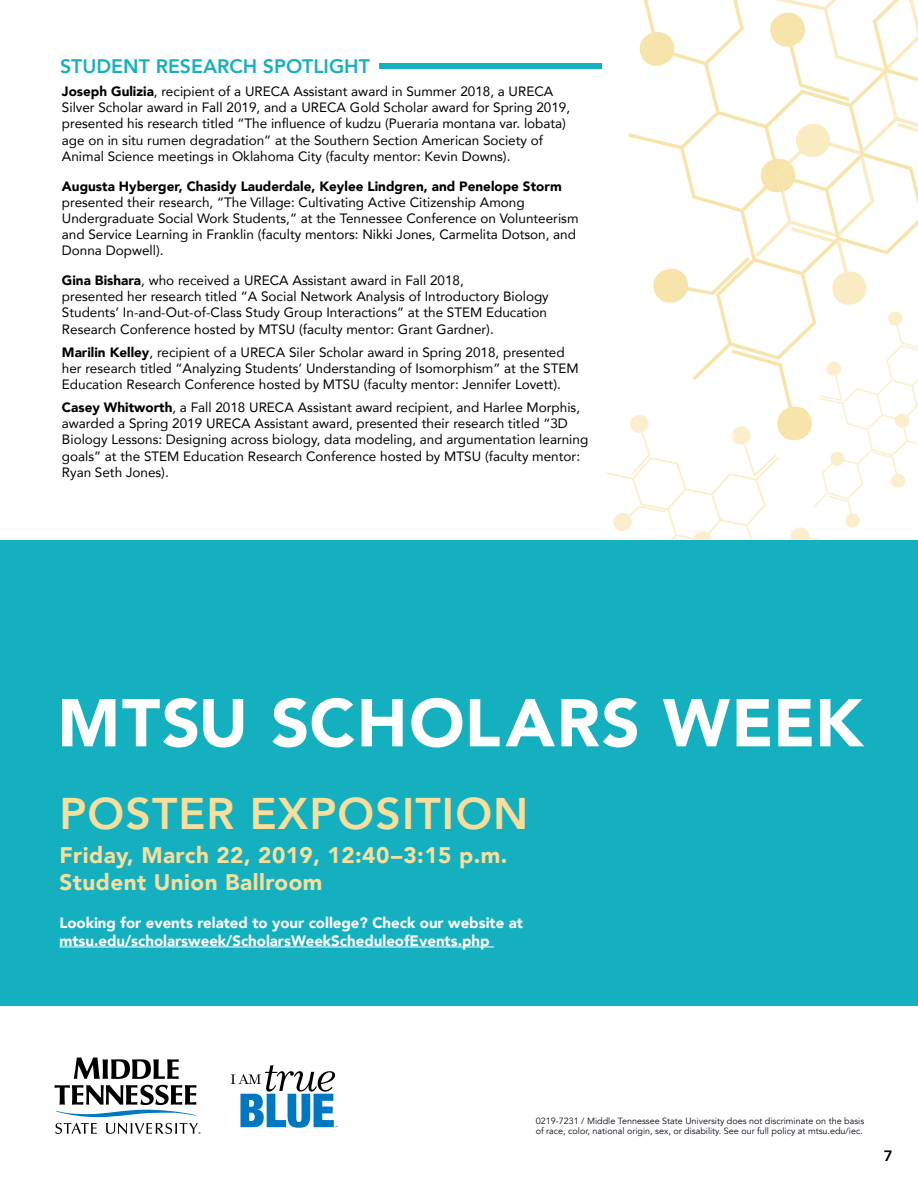
<style>
.page{position:relative;width:918px;height:1188px;background:#fff}
.page>*{position:absolute;margin:0;border:0;box-sizing:border-box;transform-origin:0 0}
.t1{font:900 66.75px "Avenir";letter-spacing:.025em;color:#fff}
.t2{font:800 44.25px "Avenir";letter-spacing:.025em;color:#f7de9b}
.t3{font:900 22.5px/27px "Avenir";letter-spacing:.02em;color:#f7de9b}
.t4{font:800 19.5px "Avenir";color:#14b0bf}
.t5{font:900 15px/18px "Avenir";color:#fff}
.t6{font:800 15px "Avenir";color:#000}
.t7{font:13.5px/16.2px "Avenir";color:#000}
.t8{font:900 13.5px "Avenir";color:#000}
.t9{font:9px/10.5px "Avenir";color:#0b0c16}
.s1{font-weight:900}
</style>
<div class="page">
<svg style="left:606px;top:472px;width:217px;height:68px"></svg>
<svg style="left:613px;top:0;width:305px;height:535px"></svg>
<div style="left:379px;top:63px;width:223px;height:5px;background:#14b0bf"></div>
<div style="left:0;top:540px;width:918px;height:465px;background:#14b0bf"></div>
<svg style="left:74px;top:1057px;width:105px;height:22px"></svg>
<svg style="left:55px;top:1085px;width:141px;height:32px"></svg>
<svg style="left:55px;top:1123px;width:145px;height:11px"></svg>
<svg style="left:231px;top:1065px;width:106px;height:63px"></svg>
<hr style="left:59px;top:947px;width:435px;height:1px;background:#fff">
<h3 class="t4" style="left:60px;top:51px;width:311px">STUDENT RESEARCH SPOTLIGHT</h3>
<p class="t7" style="left:62px;top:83px;width:510px"><span class="s1">Joseph Gulizia</span>, recipient of a URECA Assistant award in Summer 2018, a URECA Silver Scholar award in Fall 2019, and a URECA Gold Scholar award for Spring 2019, presented his research titled “The influence of kudzu (Pueraria montana var. lobata) age on in situ rumen degradation” at the Southern Section American Society of Animal Science meetings in Oklahoma City (faculty mentor: Kevin Downs).</p>
<p class="t8" style="left:62px;top:174px;width:501px">Augusta Hyberger, Chasidy Lauderdale, Keylee Lindgren, and Penelope Storm</p>
<p class="t7" style="left:62px;top:194px;width:518px">presented their research, “The Village: Cultivating Active Citizenship Among Undergraduate Social Work Students,” at the Tennessee Conference on Volunteerism and Service Learning in Franklin (faculty mentors: Nikki Jones, Carmelita Dotson, and Donna Dopwell).</p>
<p class="t7" style="left:62px;top:272px;width:488px"><span class="s1">Gina Bishara</span>, who received a URECA Assistant award in Fall 2018,<br>presented her research titled “A Social Network Analysis of Introductory Biology Students’ In-and-Out-of-Class Study Group Interactions” at the STEM Education Research Conference hosted by MTSU (faculty mentor: Grant Gardner).</p>
<p class="t7" style="left:62px;top:343px;width:518px"><span class="s1">Marilin Kelley</span>, recipient of a URECA Siler Scholar award in Spring 2018, presented her research titled “Analyzing Students’ Understanding of Isomorphism” at the STEM<br>Education Research Conference hosted by MTSU (faculty mentor: Jennifer Lovett).</p>
<p class="t7" style="left:62px;top:399px;width:528px"><span class="s1">Casey Whitworth</span>, a Fall 2018 URECA Assistant award recipient, and Harlee Morphis, awarded a Spring 2019 URECA Assistant award, presented their research titled “3D Biology Lessons: Designing across biology, data modeling, and argumentation learning goals” at the STEM Education Research Conference hosted by MTSU (faculty mentor:<br>Ryan Seth Jones).</p>
<h1 class="t1" style="left:57px;top:666px;width:807px">MTSU SCHOLARS WEEK</h1>
<h2 class="t2" style="left:59px;top:779px;width:471px">POSTER EXPOSITION</h2>
<h3 class="t3" style="left:59px;top:841px;width:450px">Friday, March 22, 2019, 12:40–3:15 p.m.<br>Student Union Ballroom</h3>
<p class="t5" style="left:59px;top:913px;width:465px">Looking for events related to your college? Check our website at mtsu.edu/scholarsweek/ScholarsWeekScheduleofEvents.php</p>
<p class="t9" style="left:536px;top:1116px;width:330px">0219-7231 / Middle Tennessee State University does not discriminate on the basis of race, color, national origin, sex, or disability. See our full policy at mtsu.edu/iec.</p>
<p class="t6" style="left:884px;top:1144px;width:10px">7</p>
</div>
